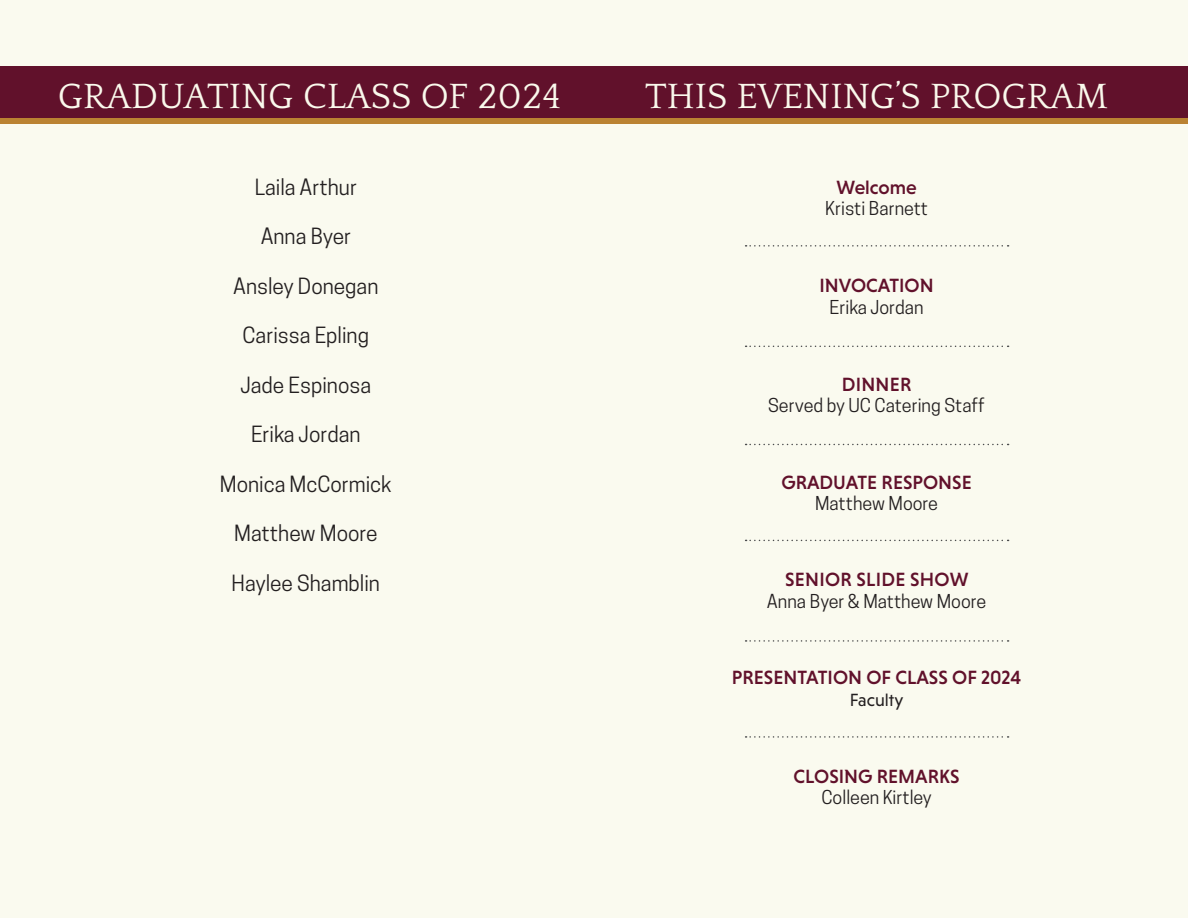
<style>
.page{position:relative;width:1188px;height:918px;background:#faf9ec}
.page>*{position:absolute;margin:0;border:0;box-sizing:border-box;transform-origin:0 0}
.t1{font:36.9px "Quattrocento Roman";color:#faf9ec}
.t2{font:21px "Cooper Hewitt";color:#231f20}
.t3{font:500 19.5px "Niveau Grotesk";color:#61112b}
.t4{font:18px "Cooper Hewitt";color:#231f20}
.t5{font:18px "Niveau Grotesk";color:#231f20}
</style>
<div class="page">
<div style="left:0;top:67px;width:1188px;height:56px;background:#61112b"></div>
<svg style="left:746px;top:245px;width:263px;height:2px"></svg>
<div style="left:0;top:119px;width:1188px;height:5px;background:#ba8232"></div>
<svg style="left:746px;top:346px;width:263px;height:1px"></svg>
<svg style="left:746px;top:444px;width:263px;height:1px"></svg>
<svg style="left:746px;top:540px;width:263px;height:1px"></svg>
<svg style="left:746px;top:640px;width:263px;height:2px"></svg>
<svg style="left:746px;top:736px;width:263px;height:2px"></svg>
<p class="t1" style="left:58px;top:75px;width:505px">GRADUATING CLASS OF 2024</p>
<p class="t1" style="left:645px;top:75px;width:464px">THIS EVENING’S PROGRAM</p>
<p class="t2" style="left:255px;top:175px;width:104px">Laila Arthur</p>
<p class="t2" style="left:261px;top:224px;width:92px">Anna Byer</p>
<p class="t2" style="left:233px;top:274px;width:147px">Ansley Donegan</p>
<p class="t2" style="left:243px;top:323px;width:128px">Carissa Epling</p>
<p class="t2" style="left:241px;top:373px;width:132px">Jade Espinosa</p>
<p class="t2" style="left:251px;top:422px;width:111px">Erika Jordan</p>
<p class="t2" style="left:220px;top:472px;width:173px">Monica McCormick</p>
<p class="t2" style="left:234px;top:521px;width:145px">Matthew Moore</p>
<p class="t2" style="left:232px;top:571px;width:150px">Haylee Shamblin</p>
<p class="t3" style="left:837px;top:176px;width:81px">Welcome</p>
<p class="t4" style="left:825px;top:198px;width:105px">Kristi Barnett</p>
<p class="t3" style="left:820px;top:275px;width:116px">INVOCATION</p>
<p class="t4" style="left:830px;top:297px;width:95px">Erika Jordan</p>
<p class="t3" style="left:842px;top:373px;width:71px">DINNER</p>
<p class="t4" style="left:768px;top:394px;width:218px">Served by UC Catering Staff</p>
<p class="t3" style="left:781px;top:471px;width:192px">GRADUATE RESPONSE</p>
<p class="t4" style="left:815px;top:492px;width:124px">Matthew Moore</p>
<p class="t3" style="left:785px;top:568px;width:185px">SENIOR SLIDE SHOW</p>
<p class="t4" style="left:767px;top:590px;width:221px">Anna Byer &amp; Matthew Moore</p>
<p class="t3" style="left:732px;top:666px;width:291px">PRESENTATION OF CLASS OF 2024</p>
<p class="t5" style="left:850px;top:690px;width:55px">Faculty</p>
<p class="t3" style="left:794px;top:765px;width:167px">CLOSING REMARKS</p>
<p class="t4" style="left:822px;top:787px;width:112px">Colleen Kirtley</p>
</div>
